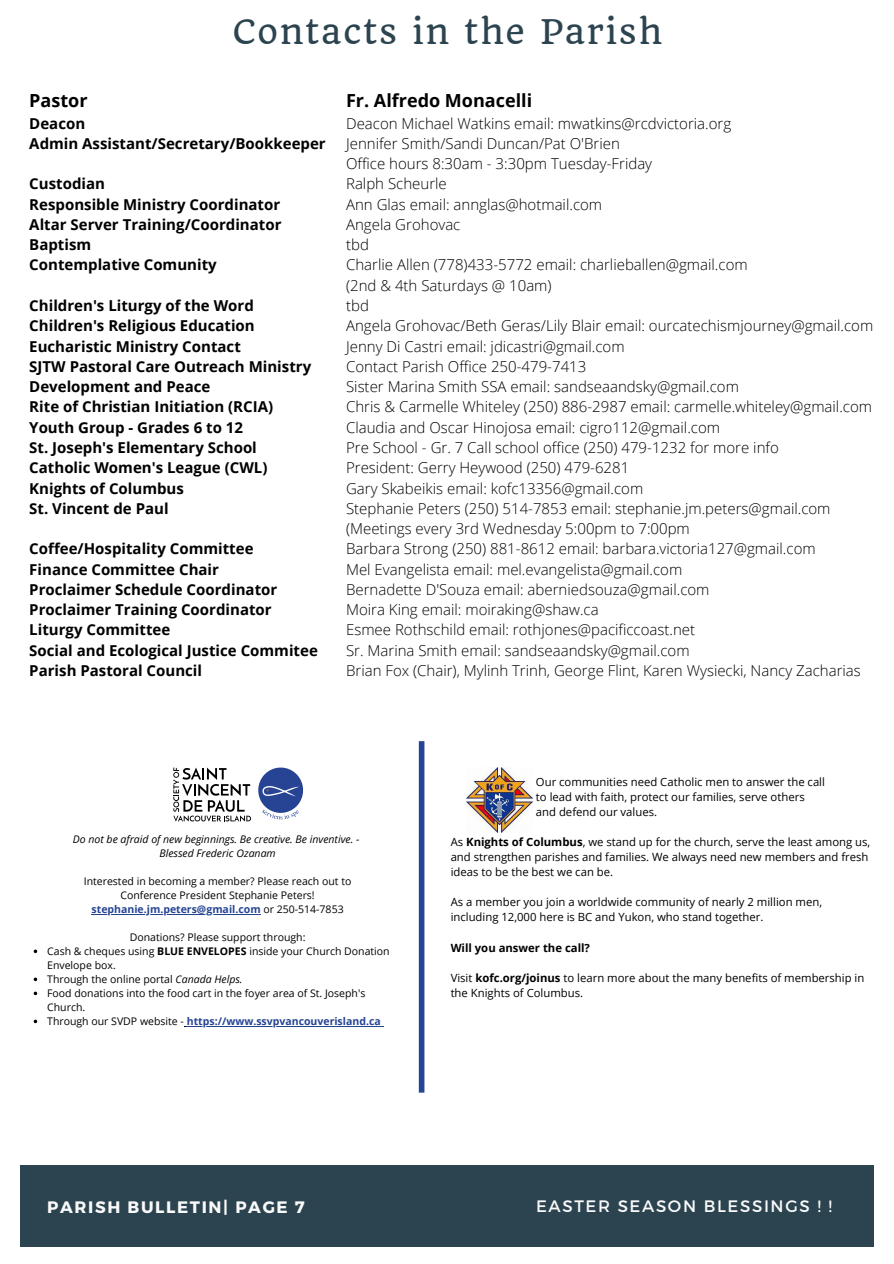
<style>
.page{position:relative;width:894px;height:1264px;background:#fff}
.page>*{position:absolute;margin:0;border:0;box-sizing:border-box;transform-origin:0 0}
.t1{font:33.15px "Quando";letter-spacing:.05em;color:#2c4450}
.t2{font:700 18px "Open Sans";color:#000}
.t3{font:16.5px "Montserrat";letter-spacing:.1em;color:#fafafa}
.t4{font:700 16.5px "Montserrat";letter-spacing:.1em;color:#fafafa}
.t5{font:300 15px "Open Sans";color:#000}
.t6{font:700 15px "Open Sans";color:#000}
.t7{font:11.25px/15.1px "Open Sans";color:#000}
.t8{font:700 11.25px "Open Sans";color:#000}
.t9{font:10.5px/14px "Open Sans";color:#000}
.t10{font:700 10.5px "Open Sans";color:#264493}
.t11{font:italic 10.5px "Open Sans";color:#000}
.s1{font-weight:400;color:#000}
.s2{font-weight:700}
.s3{font-style:italic}
</style>
<div class="page">
<div style="left:20px;top:1165px;width:853px;height:81px;background:#2c4450"></div>
<img style="left:466px;top:767px;width:66px;height:65px">
<svg style="left:173px;top:767px;width:78px;height:54px"></svg>
<svg style="left:258px;top:767px;width:45px;height:52px"></svg>
<svg style="left:34px;top:949px;width:3px;height:4px"></svg>
<svg style="left:34px;top:977px;width:3px;height:4px"></svg>
<svg style="left:34px;top:991px;width:3px;height:4px"></svg>
<svg style="left:34px;top:1019px;width:3px;height:4px"></svg>
<hr style="left:187px;top:1025px;width:194px;height:1px;background:#264493">
<hr style="left:92px;top:913px;width:169px;height:1px;background:#264493">
<div style="left:418px;top:741px;width:6px;height:351px;background:#264493"></div>
<p class="t1" style="left:232px;top:11px;width:431px">Contacts in the Parish</p>
<p class="t2" style="left:29px;top:87px;width:60px">Pastor</p>
<p class="t2" style="left:346px;top:87px;width:187px">Fr. Alfredo Monacelli</p>
<p class="t6" style="left:29px;top:112px;width:57px">Deacon</p>
<p class="t6" style="left:29px;top:133px;width:298px">Admin Assistant/Secretary/Bookkeeper</p>
<p class="t6" style="left:29px;top:173px;width:77px">Custodian</p>
<p class="t6" style="left:29px;top:194px;width:252px">Responsible Ministry Coordinator</p>
<p class="t6" style="left:29px;top:214px;width:253px">Altar Server Training/Coordinator</p>
<p class="t6" style="left:29px;top:234px;width:63px">Baptism</p>
<p class="t6" style="left:29px;top:254px;width:189px">Contemplative Comunity</p>
<p class="t6" style="left:29px;top:295px;width:226px">Children's Liturgy of the Word</p>
<p class="t6" style="left:29px;top:315px;width:227px">Children's Religious Education</p>
<p class="t6" style="left:29px;top:335px;width:213px">Eucharistic Ministry Contact</p>
<p class="t6" style="left:29px;top:356px;width:283px">SJTW Pastoral Care Outreach Ministry</p>
<p class="t6" style="left:29px;top:376px;width:182px">Development and Peace</p>
<p class="t6" style="left:29px;top:396px;width:245px">Rite of Christian Initiation (RCIA)</p>
<p class="t6" style="left:29px;top:416px;width:215px">Youth Group - Grades 6 to 12</p>
<p class="t6" style="left:29px;top:437px;width:229px">St. Joseph's Elementary School</p>
<p class="t6" style="left:29px;top:457px;width:239px">Catholic Women's League (CWL)</p>
<p class="t6" style="left:29px;top:477px;width:156px">Knights of Columbus</p>
<p class="t6" style="left:29px;top:498px;width:141px">St. Vincent de Paul</p>
<p class="t6" style="left:29px;top:538px;width:226px">Coffee/Hospitality Committee</p>
<p class="t6" style="left:29px;top:558px;width:191px">Finance Committee Chair</p>
<p class="t6" style="left:29px;top:579px;width:249px">Proclaimer Schedule Coordinator</p>
<p class="t6" style="left:29px;top:599px;width:244px">Proclaimer Training Coordinator</p>
<p class="t6" style="left:29px;top:619px;width:142px">Liturgy Committee</p>
<p class="t6" style="left:29px;top:639px;width:290px">Social and Ecological Justice Commitee</p>
<p class="t6" style="left:29px;top:660px;width:174px">Parish Pastoral Council</p>
<p class="t5" style="left:346px;top:112px;width:386px">Deacon Michael Watkins email: mwatkins@rcdvictoria.org</p>
<p class="t5" style="left:346px;top:133px;width:275px">Jennifer Smith/Sandi Duncan/Pat O'Brien</p>
<p class="t5" style="left:346px;top:153px;width:307px">Office hours 8:30am - 3:30pm Tuesday-Friday</p>
<p class="t5" style="left:346px;top:173px;width:102px">Ralph Scheurle</p>
<p class="t5" style="left:346px;top:194px;width:257px">Ann Glas email: annglas@hotmail.com</p>
<p class="t5" style="left:346px;top:214px;width:116px">Angela Grohovac</p>
<p class="t5" style="left:346px;top:234px;width:24px">tbd</p>
<p class="t5" style="left:346px;top:254px;width:403px">Charlie Allen (778)433-5772 email: charlieballen@gmail.com</p>
<p class="t5" style="left:346px;top:275px;width:207px">(2nd &amp; 4th Saturdays @ 10am)</p>
<p class="t5" style="left:346px;top:295px;width:24px">tbd</p>
<p class="t5" style="left:346px;top:315px;width:528px">Angela Grohovac/Beth Geras/Lily Blair email: ourcatechismjourney@gmail.com</p>
<p class="t5" style="left:346px;top:335px;width:280px">Jenny Di Castri email: jdicastri@gmail.com</p>
<p class="t5" style="left:346px;top:356px;width:242px">Contact Parish Office 250-479-7413</p>
<p class="t5" style="left:346px;top:376px;width:394px">Sister Marina Smith SSA email: sandseaandsky@gmail.com</p>
<p class="t5" style="left:346px;top:396px;width:527px">Chris &amp; Carmelle Whiteley (250) 886-2987 email: carmelle.whiteley@gmail.com</p>
<p class="t5" style="left:346px;top:416px;width:375px">Claudia and Oscar Hinojosa email: cigro112@gmail.com</p>
<p class="t5" style="left:346px;top:437px;width:434px">Pre School - Gr. 7 Call school office (250) 479-1232 for more info</p>
<p class="t5" style="left:346px;top:457px;width:285px">President: Gerry Heywood (250) 479-6281</p>
<p class="t5" style="left:346px;top:477px;width:298px">Gary Skabeikis email: kofc13356@gmail.com</p>
<p class="t5" style="left:346px;top:498px;width:486px">Stephanie Peters (250) 514-7853 email: stephanie.jm.peters@gmail.com</p>
<p class="t5" style="left:346px;top:518px;width:345px">(Meetings every 3rd Wednesday 5:00pm to 7:00pm</p>
<p class="t5" style="left:346px;top:538px;width:471px">Barbara Strong (250) 881-8612 email: barbara.victoria127@gmail.com</p>
<p class="t5" style="left:346px;top:558px;width:337px">Mel Evangelista email: mel.evangelista@gmail.com</p>
<p class="t5" style="left:346px;top:579px;width:365px">Bernadette D'Souza email: aberniedsouza@gmail.com</p>
<p class="t5" style="left:346px;top:599px;width:254px">Moira King email: moiraking@shaw.ca</p>
<p class="t5" style="left:346px;top:619px;width:350px">Esmee Rothschild email: rothjones@pacificcoast.net</p>
<p class="t5" style="left:346px;top:639px;width:345px">Sr. Marina Smith email: sandseaandsky@gmail.com</p>
<p class="t5" style="left:346px;top:660px;width:516px">Brian Fox (Chair), Mylinh Trinh, George Flint, Karen Wysiecki, Nancy Zacharias</p>
<p class="t11" style="left:73px;top:831px;width:288px">Do not be afraid of new beginnings. Be creative. Be inventive. -</p>
<p class="t11" style="left:159px;top:845px;width:118px">Blessed Frederic Ozanam</p>
<p class="t9" style="left:84px;top:873px;width:269px">Interested in becoming a member? Please reach out to</p>
<p class="t9" style="left:120px;top:887px;width:196px">Conference President Stephanie Peters!</p>
<p class="t10" style="left:92px;top:901px;width:253px">stephanie.jm.peters@gmail.com <span class="s1">or 250-514-7853</span></p>
<p class="t9" style="left:130px;top:929px;width:177px">Donations? Please support through:</p>
<p class="t9" style="left:47px;top:943px;width:344px">Cash &amp; cheques using <span class="s2">BLUE ENVELOPES</span> inside your Church Donation<br>Envelope box.</p>
<p class="t9" style="left:47px;top:971px;width:197px">Through the online portal <span class="s3">Canada Helps.</span></p>
<p class="t9" style="left:47px;top:985px;width:319px">Food donations into the food cart in the foyer area of St. Joseph's<br>Church.</p>
<p class="t10" style="left:47px;top:1013px;width:335px"><span class="s1">Through our SVDP website -</span> https://www.ssvpvancouverisland.ca</p>
<p class="t7" style="left:536px;top:773px;width:290px">Our communities need Catholic men to answer the call</p>
<p class="t7" style="left:536px;top:788px;width:270px">to lead with faith, protect our families, serve others</p>
<p class="t7" style="left:536px;top:803px;width:123px">and defend our values.</p>
<p class="t7" style="left:450px;top:834px;width:421px">As <span class="s2">Knights of Columbus</span>, we stand up for the church, serve the least among us, and strengthen parishes and families. We always need new members and fresh ideas to be the best we can be.</p>
<p class="t7" style="left:450px;top:894px;width:373px">As a member you join a worldwide community of nearly 2 million men, including 12,000 here is BC and Yukon, who stand together.</p>
<p class="t8" style="left:450px;top:939px;width:141px">Will you answer the call?</p>
<p class="t7" style="left:450px;top:969px;width:415px">Visit <span class="s2">kofc.org/joinus</span> to learn more about the many benefits of membership in the Knights of Columbus.</p>
<p class="t4" style="left:47px;top:1195px;width:259px">PARISH BULLETIN| PAGE 7</p>
<p class="t3" style="left:536px;top:1195px;width:297px">EASTER SEASON BLESSINGS ! !</p>
</div>
